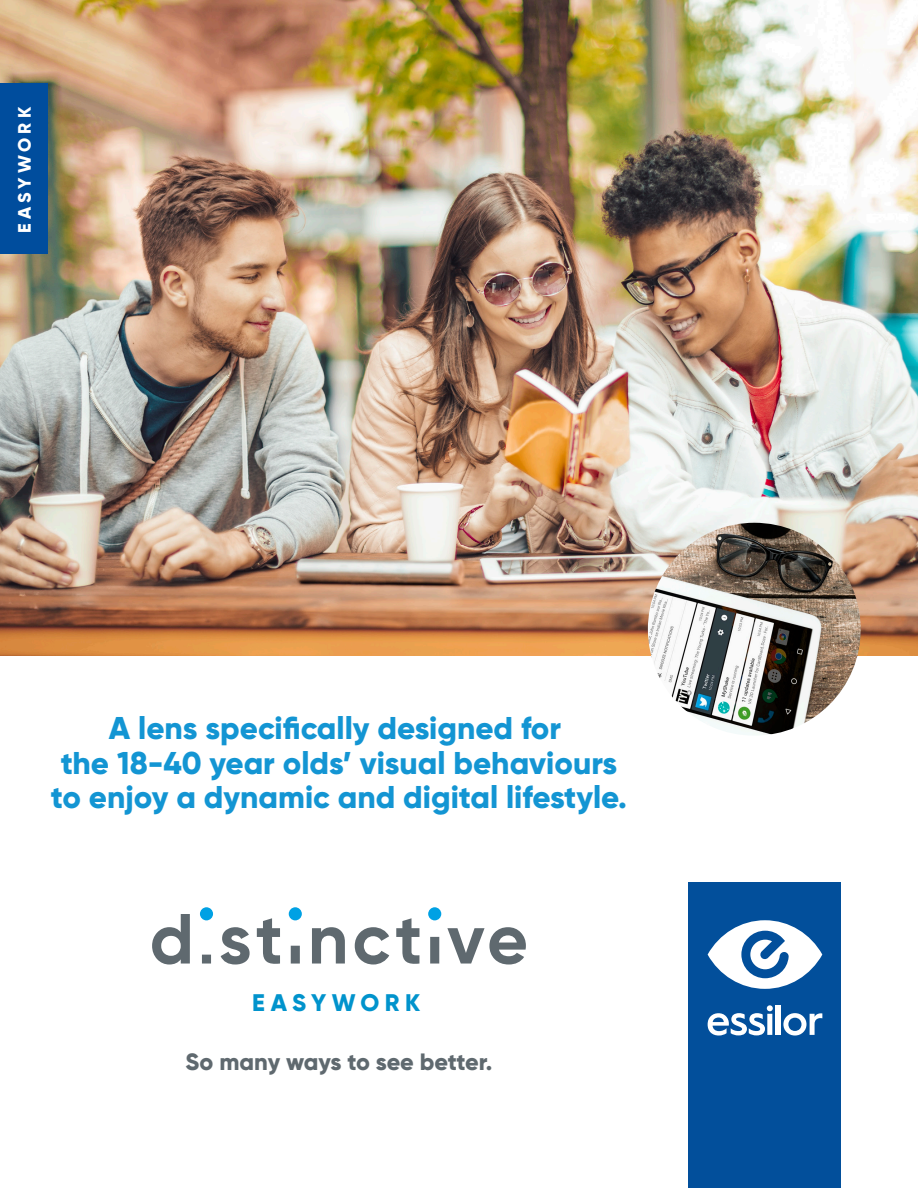
<style>
.page{position:relative;width:918px;height:1188px;background:#fff}
.page>*{position:absolute;margin:0;border:0;box-sizing:border-box;transform-origin:0 0}
.t1{font:800 31.5px/34.5px "Gilroy";color:#1395d3;text-align:center}
.t2{font:800 24px "Gilroy";letter-spacing:.23em;color:#0193cc}
.t3{font:800 23.55px "Gilroy";letter-spacing:-.01em;color:#5f696f}
.t4{font:800 18px "Gilroy";letter-spacing:.23em;color:#fff}
</style>
<div class="page">
<div style="left:688px;top:882px;width:154px;height:306px;background:#024f9b"></div>
<div style="left:776px;top:1006px;width:5px;height:29px;background:#fff"></div>
<svg style="left:708px;top:920px;width:114px;height:69px"></svg>
<svg style="left:783px;top:1013px;width:39px;height:23px"></svg>
<svg style="left:708px;top:1005px;width:65px;height:31px"></svg>
<img style="left:0;top:0;width:918px;height:655px">
<img style="left:648px;top:523px;width:213px;height:213px;border-radius:106px">
<div style="left:0;top:83px;width:47px;height:170px;background:#004d9d"></div>
<svg style="left:152px;top:907px;width:374px;height:58px"></svg>
<p class="t4" style="left:13px;top:233px;width:127px;rotate:-90deg">EASYWORK</p>
<p class="t1" style="left:51px;top:711px;width:578px">A lens specifically designed for<br>the 18-40 year olds’ visual behaviours to enjoy a dynamic and digital lifestyle.</p>
<p class="t2" style="left:252px;top:987px;width:169px">EASYWORK</p>
<p class="t3" style="left:185px;top:1047px;width:309px">So many ways to see better.</p>
</div>
